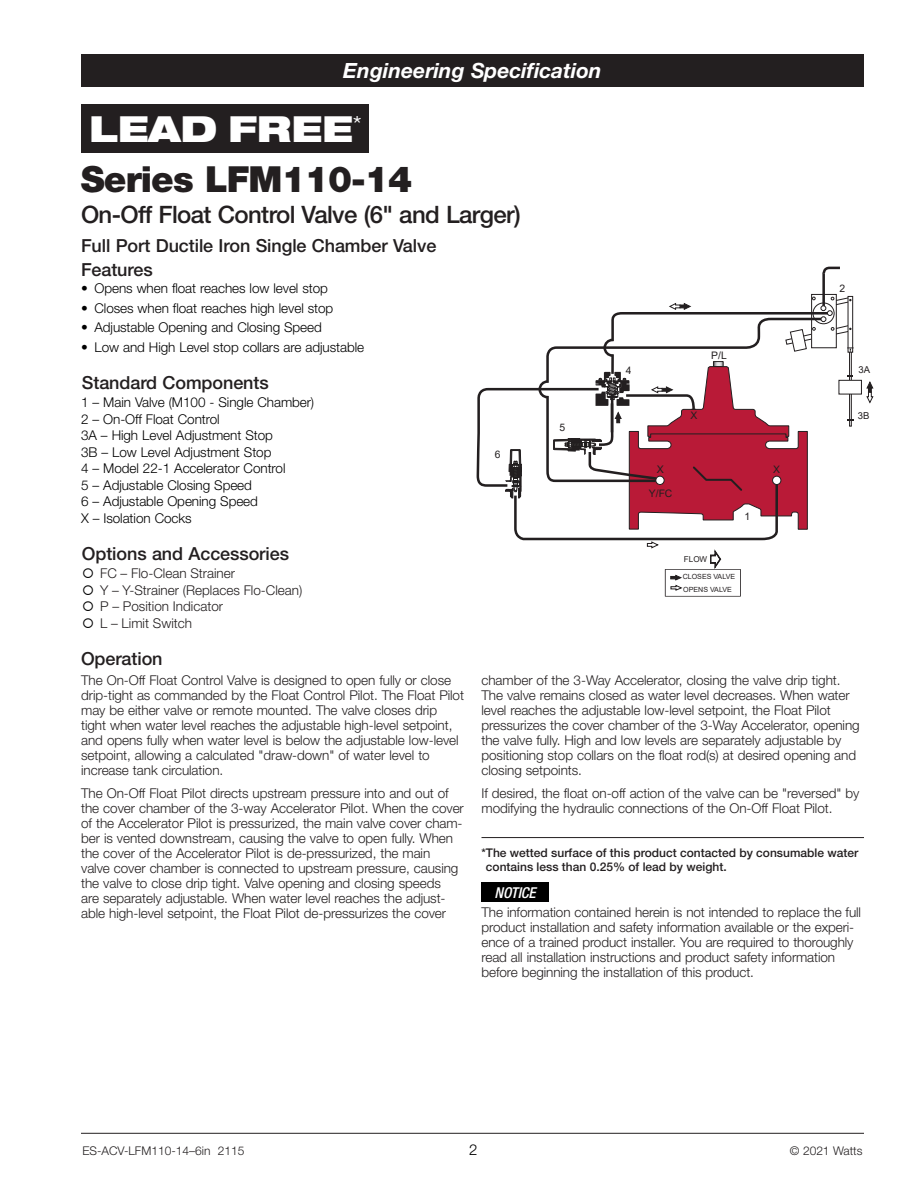
<style>
.page{position:relative;width:918px;height:1188px;background:#fff}
.page>*{position:absolute;margin:0;border:0;box-sizing:border-box;transform-origin:0 0}
.t1{font:900 36px "Helvetica Neue LT Std";letter-spacing:-.025em;color:#231f20}
.t2{font:900 expanded 36px "Helvetica Neue LT Std";color:#fff}
.t3{font:500 24px "Helvetica Neue LT Std";letter-spacing:-.025em;color:#231f20}
.t4{font:italic 700 21px "Helvetica Neue LT Std";color:#fff}
.t5{font:500 18px/23.9px "Helvetica Neue LT Std";letter-spacing:-.005em;color:#231f20}
.t6{font:italic 500 condensed 15px "Helvetica Neue LT Std";letter-spacing:-.005em;color:#fff}
.t7{font:300 15px "Helvetica Neue LT Std";color:#000}
.t8{font:300 13.5px/15px "Helvetica Neue LT Std";letter-spacing:-.005em;color:#231f20}
.t9{font:300 13.5px/16.5px "Helvetica Neue LT Std";letter-spacing:-.005em;color:#000}
.t10{font:500 12px/13.5px "Helvetica Neue LT Std";color:#231f20}
.t11{font:300 12px "Helvetica Neue LT Std";color:#231f20}
.t12{font:10.5px "Arial";color:#231f20}
.t13{font:10.35px "Arial";color:#231f20}
.t14{font:9.6px "Arial";color:#231f20}
.t15{font:8.1px "Arial";color:#231f20}
.t16{font:7.05px/12.6px "Arial";color:#231f20}
</style>
<div class="page">
<hr style="left:81px;top:1133px;width:783px;height:1px;background:#231f20">
<div style="left:81px;top:54px;width:783px;height:32px;background:#231f20"></div>
<div style="left:81px;top:104px;width:288px;height:48px;background:#231f20"></div>
<div style="left:482px;top:883px;width:67px;height:19px;background:#000"></div>
<hr style="left:482px;top:837px;width:382px;height:1px;background:#231f20">
<div style="left:848px;top:296px;width:5px;height:57px;border:1px solid #231f20"></div>
<div style="left:839px;top:380px;width:23px;height:14px;border:1px solid #231f20"></div>
<div style="left:811px;top:294px;width:26px;height:54px;border:1px solid #231f20"></div>
<svg style="left:866px;top:381px;width:8px;height:23px"></svg>
<hr style="left:822px;top:275px;width:3px;height:30px;background:#231f20">
<svg style="left:822px;top:266px;width:18px;height:10px"></svg>
<svg style="left:476px;top:297px;width:378px;height:300px"></svg>
<h3 class="t4" style="left:343px;top:57px;width:260px">Engineering Specification</h3>
<h1 class="t2" style="left:89px;top:105px;width:274px">LEAD FREE<sup>*</sup></h1>
<h1 class="t1" style="left:81px;top:157px;width:333px">Series LFM110-14</h1>
<h2 class="t3" style="left:81px;top:200px;width:441px">On-Off Float Control Valve (6" and Larger)</h2>
<h3 class="t5" style="left:81px;top:234px;width:357px">Full Port Ductile Iron Single Chamber Valve<br>Features</h3>
<p class="t9" style="left:81px;top:280px;width:249px">• Opens when float reaches low level stop</p>
<p class="t9" style="left:81px;top:299px;width:254px">• Closes when float reaches high level stop</p>
<p class="t9" style="left:81px;top:319px;width:242px">• Adjustable Opening and Closing Speed</p>
<p class="t9" style="left:81px;top:338px;width:285px">• Low and High Level stop collars are adjustable</p>
<h3 class="t5" style="left:82px;top:371px;width:188px">Standard Components</h3>
<p class="t9" style="left:81px;top:394px;width:235px">1 – Main Valve (M100 - Single Chamber)<br>2 – On-Off Float Control<br>3A – High Level Adjustment Stop<br>3B – Low Level Adjustment Stop<br>4 – Model 22-1 Accelerator Control<br>5 – Adjustable Closing Speed<br>6 – Adjustable Opening Speed<br>X – Isolation Cocks</p>
<p class="t13" style="left:495px;top:447px;width:7px">6</p>
<p class="t13" style="left:559px;top:421px;width:7px">5</p>
<p class="t13" style="left:626px;top:363px;width:7px">4</p>
<p class="t13" style="left:711px;top:348px;width:17px">P/L</p>
<p class="t13" style="left:691px;top:408px;width:8px">X</p>
<p class="t12" style="left:657px;top:463px;width:9px">X</p>
<p class="t13" style="left:773px;top:463px;width:8px">X</p>
<p class="t13" style="left:649px;top:486px;width:25px">Y/FC</p>
<p class="t13" style="left:745px;top:509px;width:7px">1</p>
<p class="t13" style="left:840px;top:282px;width:7px">2</p>
<p class="t14" style="left:858px;top:363px;width:13px">3A</p>
<p class="t14" style="left:858px;top:409px;width:13px">3B</p>
<h3 class="t5" style="left:82px;top:541px;width:209px">Options and Accessories</h3>
<p class="t8" style="left:100px;top:565px;width:204px;line-height:16.5px">FC – Flo-Clean Strainer<br>Y – Y-Strainer (Replaces Flo-Clean)<br>P – Position Indicator<br>L – Limit Switch</p>
<h3 class="t5" style="left:81px;top:647px;width:83px">Operation</h3>
<p class="t8" style="left:81px;top:673px;width:384px">The On-Off Float Control Valve is designed to open fully or close drip-tight as commanded by the Float Control Pilot. The Float Pilot may be either valve or remote mounted. The valve closes drip tight when water level reaches the adjustable high-level setpoint, and opens fully when water level is below the adjustable low-level setpoint, allowing a calculated "draw-down" of water level to increase tank circulation.</p>
<p class="t8" style="left:81px;top:785px;width:384px">The On-Off Float Pilot directs upstream pressure into and out of the cover chamber of the 3-way Accelerator Pilot. When the cover of the Accelerator Pilot is pressurized, the main valve cover cham&shy;ber is vented downstream, causing the valve to open fully. When the cover of the Accelerator Pilot is de-pressurized, the main<br>valve cover chamber is connected to upstream pressure, causing the valve to close drip tight. Valve opening and closing speeds<br>are separately adjustable. When water level reaches the adjust&shy;able high-level setpoint, the Float Pilot de-pressurizes the cover</p>
<p class="t15" style="left:684px;top:553px;width:25px">FLOW</p>
<p class="t16" style="left:683px;top:571px;width:54px">CLOSES VALVE<br>OPENS VALVE</p>
<p class="t8" style="left:482px;top:673px;width:380px">chamber of the 3-Way Accelerator, closing the valve drip tight.<br>The valve remains closed as water level decreases. When water level reaches the adjustable low-level setpoint, the Float Pilot pressurizes the cover chamber of the 3-Way Accelerator, opening the valve fully. High and low levels are separately adjustable by positioning stop collars on the float rod(s) at desired opening and closing setpoints.</p>
<p class="t8" style="left:482px;top:785px;width:379px">If desired, the float on-off action of the valve can be "reversed" by modifying the hydraulic connections of the On-Off Float Pilot.</p>
<p class="t10" style="left:486px;top:846px;width:374px;text-indent:-4px">*The wetted surface of this product contacted by consumable water contains less than 0.25% of lead by weight.</p>
<p class="t6" style="left:494px;top:884px;width:43px">NOTICE</p>
<p class="t8" style="left:482px;top:904px;width:381px">The information contained herein is not intended to replace the full product installation and safety information available or the experi&shy;ence of a trained product installer. You are required to thoroughly read all installation instructions and product safety information before beginning the installation of this product.</p>
<p class="t11" style="left:82px;top:1143px;width:164px">ES-ACV-LFM110-14–6in 2115</p>
<p class="t7" style="left:469px;top:1140px;width:10px">2</p>
<p class="t11" style="left:790px;top:1143px;width:74px">© 2021 Watts</p>
</div>
